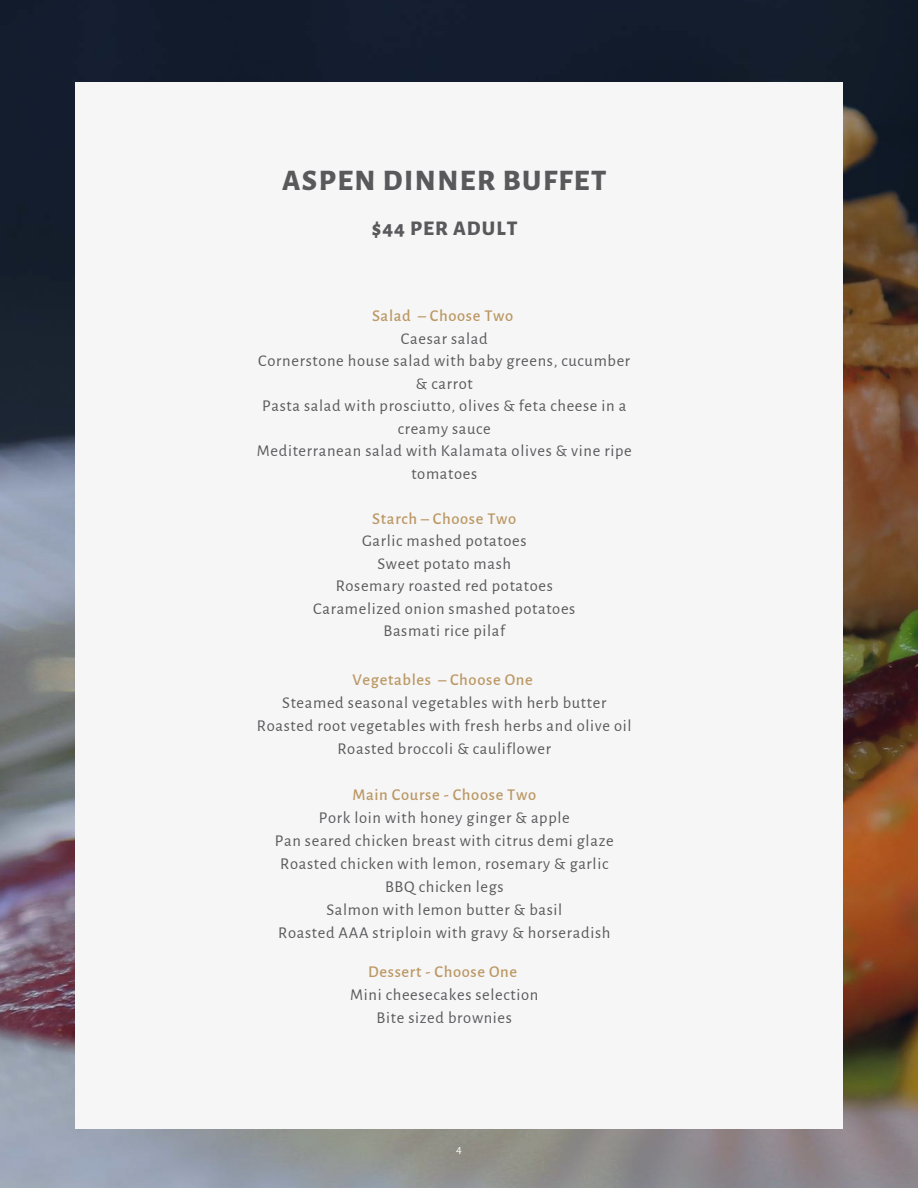
<style>
.page{position:relative;width:918px;height:1188px;background:#fff}
.page>*{position:absolute;margin:0;border:0;box-sizing:border-box;transform-origin:0 0}
.t1{font:800 30px "Alegreya Sans SC";letter-spacing:.05em;color:#59585b}
.t2{font:800 21px "Alegreya Sans SC";letter-spacing:.05em;color:#59585b}
.t3{font:16.5px/22.5px "Alegreya Sans";letter-spacing:.04em;color:#59585b;text-align:center}
.t4{font:500 16.5px "Alegreya Sans";letter-spacing:.04em;color:#bb9864}
.t5{font:12px "Alegreya Sans";color:#fff}
</style>
<div class="page">
<img style="left:0;top:0;width:918px;height:1188px">
<div style="left:75px;top:82px;width:767px;height:1046px;background:#f6f6f6"></div>
<h1 class="t1" style="left:282px;top:158px;width:326px">ASPEN DINNER BUFFET</h1>
<p class="t2" style="left:372px;top:212px;width:147px">$44 PER ADULT</p>
<p class="t4" style="left:372px;top:304px;width:143px">Salad – Choose Two</p>
<p class="t3" style="left:257px;top:326px;width:376px">Caesar salad<br>Cornerstone house salad with baby greens, cucumber &amp; carrot<br>Pasta salad with prosciutto, olives &amp; feta cheese in a creamy sauce<br>Mediterranean salad with Kalamata olives &amp; vine ripe tomatoes</p>
<p class="t4" style="left:372px;top:507px;width:146px">Starch – Choose Two</p>
<p class="t3" style="left:313px;top:529px;width:264px">Garlic mashed potatoes<br>Sweet potato mash<br>Rosemary roasted red potatoes<br>Caramelized onion smashed potatoes<br>Basmati rice pilaf</p>
<p class="t4" style="left:353px;top:668px;width:182px">Vegetables – Choose One</p>
<p class="t3" style="left:257px;top:690px;width:376px;line-height:23px">Steamed seasonal vegetables with herb butter<br>Roasted root vegetables with fresh herbs and olive oil<br>Roasted broccoli &amp; cauliflower</p>
<p class="t4" style="left:352px;top:783px;width:185px">Main Course - Choose Two</p>
<p class="t3" style="left:275px;top:805px;width:340px;line-height:23px">Pork loin with honey ginger &amp; apple<br>Pan seared chicken breast with citrus demi glaze Roasted chicken with lemon, rosemary &amp; garlic BBQ chicken legs<br>Salmon with lemon butter &amp; basil<br>Roasted AAA striploin with gravy &amp; horseradish</p>
<p class="t4" style="left:368px;top:960px;width:151px">Dessert - Choose One</p>
<p class="t3" style="left:350px;top:983px;width:190px;line-height:23px">Mini cheesecakes selection<br>Bite sized brownies</p>
<p class="t5" style="left:456px;top:1141px;width:7px">4</p>
</div>
